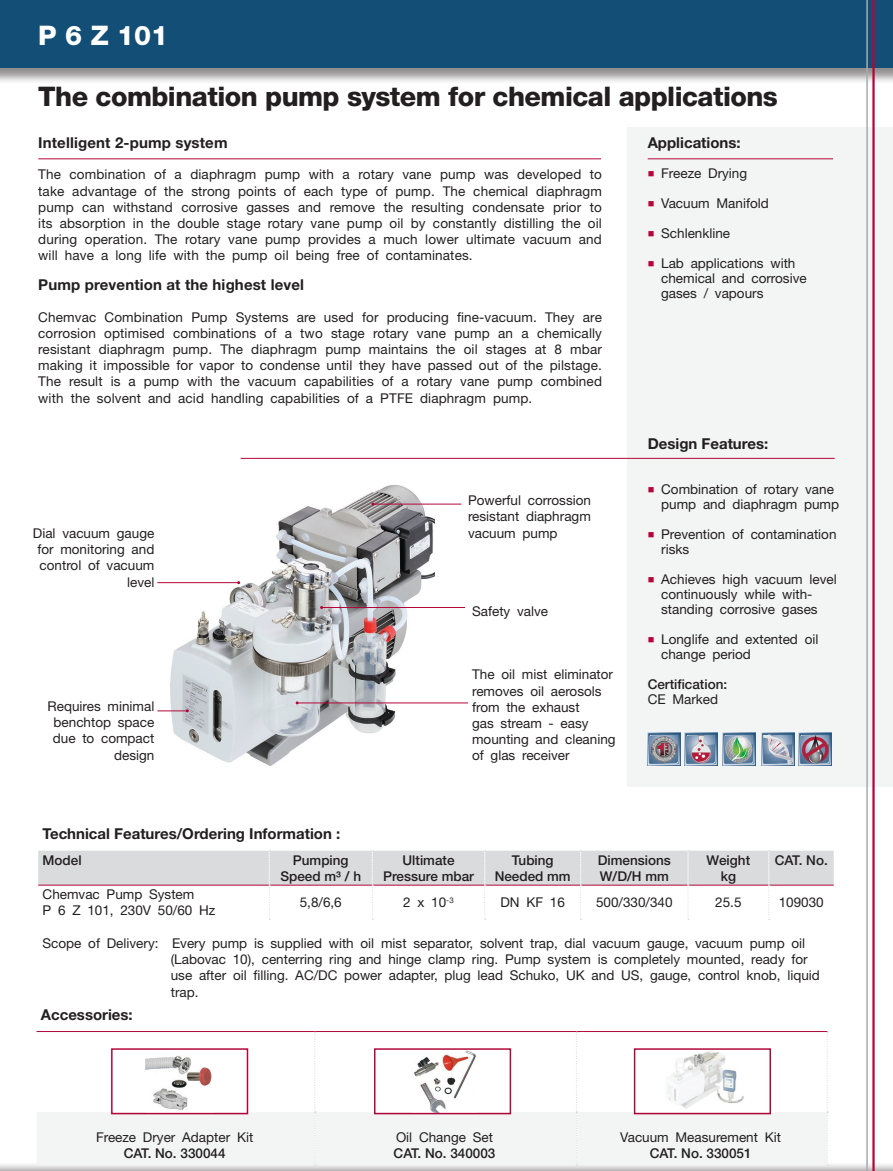
<style>
.page{position:relative;width:893px;height:1171px;background:#fff}
.page>*{position:absolute;margin:0;border:0;box-sizing:border-box;transform-origin:0 0}
.t1{font:800 27px "Helvetica Neue";letter-spacing:-.02em;color:#231f20}
.t2{font:800 27px "Helvetica Neue";color:#fff}
.t3{font:700 15px "Helvetica Neue";color:#231f20}
.t4{font:13.5px/16.2px "Helvetica Neue";color:#231f20}
.t5{font:500 13.5px/16.2px "Helvetica Neue";color:#231f20;text-align:center}
.s1{color:#b30739}
.s2{font-weight:500}
</style>
<div class="page">
<div style="left:627px;top:128px;width:266px;height:659px;background:#f3f4f4"></div>
<div style="left:0;top:0;width:893px;height:84px;background:#231f20;opacity:.5"></div>
<div style="left:0;top:0;width:893px;height:68px;background:#124e75"></div>
<div style="left:0;top:1161px;width:893px;height:10px;background:#231f20;opacity:.5"></div>
<hr style="left:872px;top:0;width:3px;height:1171px;background:#b30739">
<hr style="left:866px;top:0;width:2px;height:1171px;background:#a8aaad">
<img style="left:648px;top:732px;width:33px;height:33px">
<img style="left:722px;top:732px;width:33px;height:33px">
<img style="left:761px;top:732px;width:33px;height:33px">
<img style="left:799px;top:732px;width:32px;height:33px">
<img style="left:684px;top:732px;width:33px;height:33px">
<img style="left:157px;top:485px;width:278px;height:281px">
<svg style="left:38px;top:851px;width:796px;height:69px"></svg>
<hr style="left:38px;top:158px;width:563px;height:1px;background:#b30739">
<hr style="left:648px;top:158px;width:185px;height:1px;background:#b30739">
<hr style="left:241px;top:458px;width:594px;height:1px;background:#b30739">
<hr style="left:157px;top:710px;width:30px;height:1px;background:#b30739">
<hr style="left:297px;top:702px;width:171px;height:1px;background:#b30739">
<hr style="left:322px;top:607px;width:143px;height:1px;background:#b30739">
<hr style="left:157px;top:582px;width:82px;height:1px;background:#b30739">
<hr style="left:373px;top:504px;width:88px;height:1px;background:#b30739">
<div style="left:37px;top:1112px;width:790px;height:53px;background:#f3f4f4"></div>
<hr style="left:315px;top:1031px;width:261px;height:1px;background:#b30739">
<hr style="left:576px;top:1031px;width:251px;height:1px;background:#b30739">
<hr style="left:37px;top:1031px;width:278px;height:1px;background:#b30739">
<svg style="left:314px;top:1032px;width:2px;height:133px"></svg>
<svg style="left:576px;top:1032px;width:1px;height:133px"></svg>
<svg style="left:827px;top:1032px;width:1px;height:133px"></svg>
<img style="left:145px;top:1055px;width:67px;height:55px">
<div style="left:111px;top:1048px;width:137px;height:66px;border:2px solid #b30739"></div>
<img style="left:414px;top:1051px;width:62px;height:60px">
<div style="left:374px;top:1048px;width:137px;height:66px;border:2px solid #b30739"></div>
<img style="left:667px;top:1051px;width:77px;height:58px">
<div style="left:634px;top:1048px;width:137px;height:66px;border:2px solid #b30739"></div>
<p class="t2" style="left:38px;top:19px;width:132px">P 6 Z 101</p>
<p class="t1" style="left:38px;top:81px;width:741px">The combination pump system for chemical applications</p>
<p class="t3" style="left:38px;top:134px;width:191px">Intelligent 2-pump system</p>
<p class="t4" style="left:38px;top:166px;width:565px;text-align:justify">The combination of a diaphragm pump with a rotary vane pump was developed to take advantage of the strong points of each type of pump. The chemical diaphragm pump can withstand corrosive gasses and remove the resulting condensate prior to its absorption in the double stage rotary vane pump oil by constantly distilling the oil during operation. The rotary vane pump provides a much lower ultimate vacuum and will have a long life with the pump oil being free of contaminates.</p>
<p class="t3" style="left:38px;top:276px;width:267px">Pump prevention at the highest level</p>
<p class="t4" style="left:38px;top:308px;width:565px;text-align:justify">Chemvac Combination Pump Systems are used for producing fine-vacuum. They are corrosion optimised combinations of a two stage rotary vane pump an a chemically resistant diaphragm pump. The diaphragm pump maintains the oil stages at 8 mbar making it impossible for vapor to condense until they have passed out of the pilstage.<br>The result is a pump with the vacuum capabilities of a rotary vane pump combined with the solvent and acid handling capabilities of a PTFE diaphragm pump.</p>
<p class="t3" style="left:648px;top:134px;width:94px">Applications:</p>
<p class="t4" style="left:648px;top:165px;width:101px"><span class="s1">■</span> Freeze Drying</p>
<p class="t4" style="left:648px;top:195px;width:123px"><span class="s1">■</span> Vacuum Manifold</p>
<p class="t4" style="left:648px;top:225px;width:84px"><span class="s1">■</span> Schlenkline</p>
<p class="t4" style="left:661px;top:256px;width:147px;line-height:15px;text-indent:-14px"><span class="s1">■</span> Lab applications with chemical and corrosive gases / vapours</p>
<p class="t4" style="left:33px;top:525px;width:123px;text-align:right">Dial vacuum gauge for monitoring and control of vacuum level</p>
<p class="t4" style="left:48px;top:698px;width:108px;text-align:right">Requires minimal benchtop space due to compact design</p>
<p class="t4" style="left:468px;top:492px;width:124px">Powerful corrossion</p>
<p class="t4" style="left:468px;top:508px;width:124px">resistant diaphragm vacuum pump</p>
<p class="t4" style="left:472px;top:602px;width:77px">Safety valve</p>
<p class="t4" style="left:472px;top:666px;width:145px">The oil mist eliminator removes oil aerosols from the exhaust<br>gas stream - easy mounting and cleaning of glas receiver</p>
<p class="t3" style="left:648px;top:434px;width:122px">Design Features:</p>
<p class="t4" style="left:661px;top:482px;width:179px;line-height:15px;text-indent:-14px"><span class="s1">■</span> Combination of rotary vane pump and diaphragm pump</p>
<p class="t4" style="left:661px;top:527px;width:177px;line-height:15px;text-indent:-14px"><span class="s1">■</span> Prevention of contamination risks</p>
<p class="t4" style="left:661px;top:572px;width:177px;line-height:15px;text-indent:-14px"><span class="s1">■</span> Achieves high vacuum level continuously while with&shy;standing corrosive gases</p>
<p class="t4" style="left:661px;top:632px;width:159px;line-height:15px;text-indent:-14px"><span class="s1">■</span> Longlife and extented oil change period</p>
<p class="t5" style="left:648px;top:676px;width:81px">Certification:</p>
<p class="t4" style="left:648px;top:691px;width:72px">CE Marked</p>
<p class="t3" style="left:43px;top:824px;width:299px">Technical Features/Ordering Information :</p>
<p class="t5" style="left:43px;top:851px;width:41px">Model</p>
<p class="t5" style="left:280px;top:851px;width:82px">Pumping<br>Speed m³ / h</p>
<p class="t5" style="left:383px;top:851px;width:92px">Ultimate<br>Pressure mbar</p>
<p class="t5" style="left:495px;top:851px;width:78px">Tubing<br>Needed mm</p>
<p class="t5" style="left:598px;top:851px;width:75px;text-align:left">Dimensions<br>W/D/H mm</p>
<p class="t5" style="left:707px;top:851px;width:45px">Weight</p>
<p class="t5" style="left:721px;top:868px;width:17px">kg</p>
<p class="t5" style="left:775px;top:851px;width:55px">CAT. No.</p>
<p class="t4" style="left:43px;top:886px;width:174px">Chemvac Pump System<br>P 6 Z 101, 230V 50/60 Hz</p>
<p class="t4" style="left:300px;top:894px;width:44px">5,8/6,6</p>
<p class="t4" style="left:403px;top:894px;width:52px">2 x 10<sup>-3</sup></p>
<p class="t4" style="left:500px;top:894px;width:66px">DN KF 16</p>
<p class="t4" style="left:596px;top:894px;width:78px">500/330/340</p>
<p class="t4" style="left:715px;top:894px;width:28px">25.5</p>
<p class="t4" style="left:779px;top:894px;width:47px">109030</p>
<p class="t4" style="left:171px;top:935px;width:651px;text-indent:-128px">Scope of Delivery: Every pump is supplied with oil mist separator, solvent trap, dial vacuum gauge, vacuum pump oil (Labovac 10), centerring ring and hinge clamp ring. Pump system is completely mounted, ready for use after oil filling. AC/DC power adapter, plug lead Schuko, UK and US, gauge, control knob, liquid trap.</p>
<p class="t3" style="left:41px;top:1005px;width:93px">Accessories:</p>
<p class="t4" style="left:96px;top:1129px;width:159px">Freeze Dryer Adapter Kit</p>
<p class="t5" style="left:124px;top:1145px;width:103px">CAT. No. 330044</p>
<p class="t4" style="left:396px;top:1129px;width:99px">Oil Change Set</p>
<p class="t5" style="left:394px;top:1145px;width:103px">CAT. No. 340003</p>
<p class="t4" style="left:620px;top:1129px;width:162px;text-align:center">Vacuum Measurement Kit<br><span class="s2">CAT. No. 330051</span></p>
</div>
